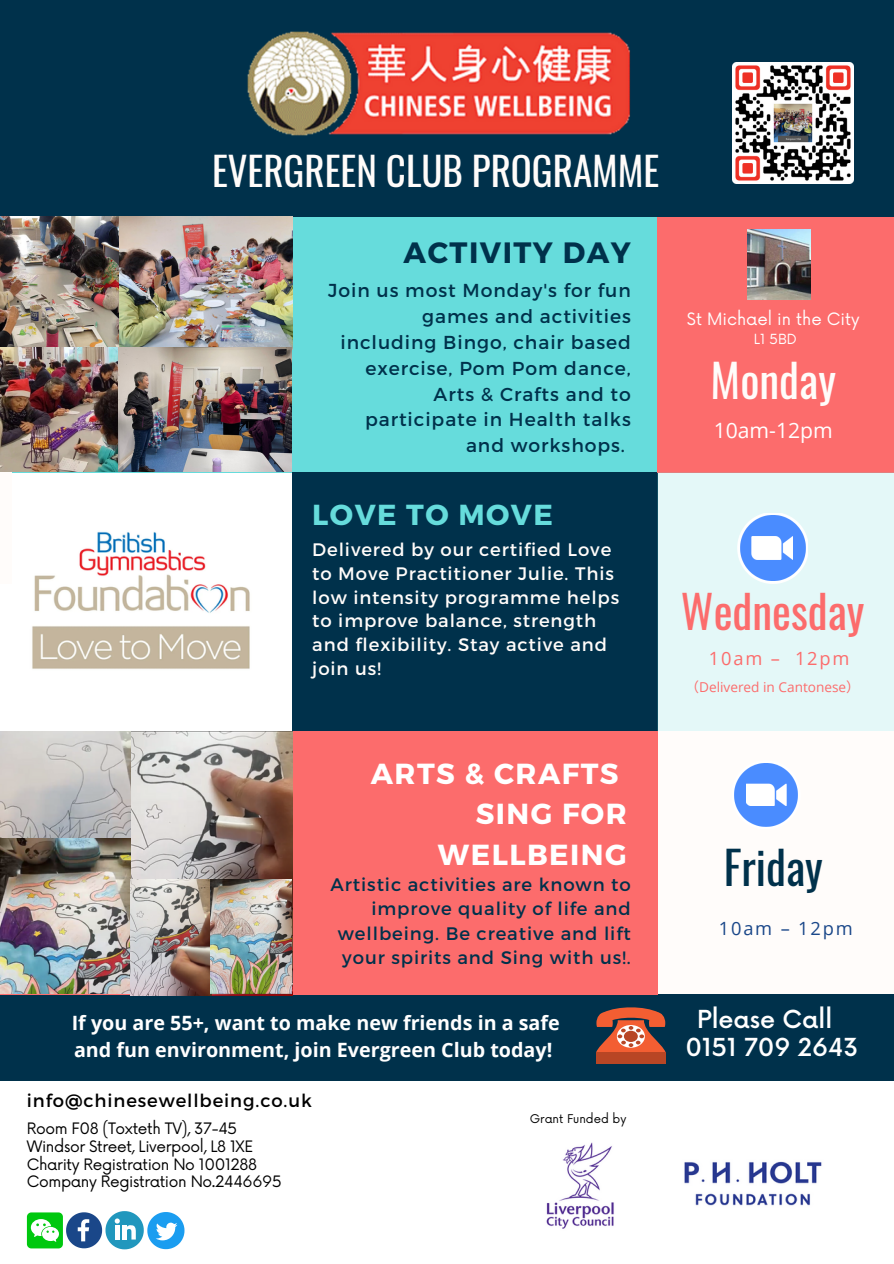
<style>
.page{position:relative;width:894px;height:1264px;background:#fff}
.page>*{position:absolute;margin:0;border:0;box-sizing:border-box;transform-origin:0 0}
.t1{font:45px "Oswald";color:#00314b}
.t2{font:45px "Oswald";color:#fffcfa}
.t3{font:44.85px "Oswald";color:#fc6c6c}
.t4{font:39px "Oswald";color:#fffcfa}
.t5{font:700 29.4px "Montserrat";letter-spacing:.05em;color:#00314b}
.t6{font:700 28.95px/40.5px "Montserrat";letter-spacing:.05em;color:#fff;text-align:right}
.t7{font:700 28.95px "Montserrat";letter-spacing:.05em;color:#66dcdc}
.t8{font:500 24.15px/28.2px "Now";color:#fff}
.t9{font:21.15px "Open Sans";color:#fff}
.t10{font:700 19.65px/27px "Open Sans";color:#fff}
.t11{font:18.75px "Montserrat";letter-spacing:.05em;color:#00314b}
.t12{font:18.3px "Open Sans";letter-spacing:.1em;color:#1a4789}
.t13{font:18.3px "Open Sans";letter-spacing:.1em;color:#fc6c6c}
.t14{font:18.15px/24.6px "Montserrat";letter-spacing:.05em;color:#00314b;text-align:right}
.t15{font:18px/23.9px "Montserrat";letter-spacing:.05em;color:#fffcfa}
.t16{font:18px "Montserrat";letter-spacing:.05em;color:#000}
.t17{font:16.65px "Now";color:#fff}
.t18{font:15.3px/18px "Now";letter-spacing:-.025em;color:#000}
.t19{font:13.65px "Open Sans";color:#fc6c6c}
.t20{font:13.65px "Now";color:#fff}
.t21{font:11.7px "Now";color:#000}
.s1{font-family:"Noto Sans CJ Ksc"}
</style>
<div class="page">
<div style="left:0;top:217px;width:657px;height:255px;background:#66dcdc"></div>
<div style="left:292px;top:472px;width:365px;height:260px;background:#00314b"></div>
<div style="left:0;top:992px;width:893px;height:89px;background:#00314b"></div>
<div style="left:0;top:731px;width:657px;height:263px;background:#fc6c6c"></div>
<div style="left:657px;top:210px;width:236px;height:262px;background:#fc6c6c"></div>
<div style="left:657px;top:472px;width:236px;height:258px;background:#e4f8f8"></div>
<div style="left:657px;top:731px;width:236px;height:262px;background:#fffcfa"></div>
<div style="left:731px;top:760px;width:69px;height:69px;background:#fff"></div>
<svg style="left:734px;top:763px;width:63px;height:63px;fill:#4a8cff"></svg>
<svg style="left:745px;top:783px;width:41px;height:23px"></svg>
<div style="left:0;top:0;width:893px;height:217px;background:#00314b"></div>
<img style="left:247px;top:31px;width:384px;height:105px">
<img style="left:32px;top:531px;width:218px;height:138px">
<img style="left:0;top:731px;width:131px;height:107px">
<div style="left:0;top:472px;width:11px;height:111px;background:#fffcfa"></div>
<svg style="left:737px;top:513px;width:71px;height:70px"></svg>
<svg style="left:740px;top:515px;width:65px;height:65px;fill:#4a8cff"></svg>
<div style="left:751px;top:536px;width:42px;height:23px;background:#fff"></div>
<div style="left:596px;top:1052px;width:69px;height:12px;background:#b84625"></div>
<svg style="left:596px;top:1007px;width:69px;height:45px"></svg>
<img style="left:118px;top:217px;width:174px;height:254px">
<img style="left:0;top:217px;width:118px;height:134px">
<img style="left:1px;top:348px;width:117px;height:123px">
<img style="left:0;top:838px;width:130px;height:155px">
<img style="left:732px;top:62px;width:121px;height:122px">
<img style="left:747px;top:229px;width:63px;height:70px">
<img style="left:684px;top:1161px;width:138px;height:45px">
<img style="left:131px;top:731px;width:161px;height:264px">
<img style="left:131px;top:879px;width:81px;height:116px">
<img style="left:210px;top:879px;width:81px;height:114px">
<svg style="left:27px;top:1211px;width:157px;height:38px"></svg>
<img style="left:546px;top:1142px;width:68px;height:87px">
<p class="t4" style="left:212px;top:141px;width:449px">EVERGREEN CLUB PROGRAMME</p>
<p class="t5" style="left:403px;top:233px;width:229px">ACTIVITY DAY</p>
<h4 class="t11" style="left:328px;top:278px;width:304px">Join us most Monday's for fun</h4>
<h4 class="t11" style="left:422px;top:304px;width:210px">games and activities</h4>
<h4 class="t11" style="left:340px;top:330px;width:292px">including Bingo, chair based</h4>
<h4 class="t11" style="left:365px;top:356px;width:267px">exercise, Pom Pom dance,</h4>
<h4 class="t11" style="left:433px;top:382px;width:199px">Arts &amp; Crafts and to</h4>
<h4 class="t11" style="left:365px;top:407px;width:267px">participate in Health talks</h4>
<h4 class="t11" style="left:466px;top:433px;width:160px">and workshops.</h4>
<p class="t7" style="left:312px;top:495px;width:242px">LOVE TO MOVE</p>
<p class="t15" style="left:312px;top:536px;width:308px">Delivered by our certified Love to Move Practitioner Julie. This low intensity programme helps to improve balance, strength and flexibility. Stay active and join us!</p>
<h1 class="t17" style="left:686px;top:309px;width:174px">St Michael in the City</h1>
<p class="t20" style="left:753px;top:331px;width:45px">L1 5BD</p>
<p class="t2" style="left:710px;top:345px;width:127px">Monday</p>
<p class="t9" style="left:713px;top:415px;width:121px">10am-12pm</p>
<p class="t3" style="left:680px;top:576px;width:185px">Wednesday</p>
<p class="t13" style="left:708px;top:646px;width:142px">10am – 12pm</p>
<p class="t19" style="left:685px;top:677px;width:176px"><span class="s1">（</span>Delivered in Cantonese<span class="s1">）</span></p>
<p class="t6" style="left:371px;top:751px;width:257px">ARTS &amp; CRAFTS<br>SING FOR<br>WELLBEING</p>
<p class="t14" style="left:330px;top:871px;width:301px">Artistic activities are known to improve quality of life and wellbeing. Be creative and lift your spirits and Sing with us!.</p>
<p class="t10" style="left:72px;top:1008px;width:489px">If you are 55+, want to make new friends in a safe and fun environment, join Evergreen Club today!</p>
<h5 class="t16" style="left:27px;top:1088px;width:286px">info@chinesewellbeing.co.uk</h5>
<p class="t18" style="left:27px;top:1119px;width:228px">Room F08 (Toxteth TV), 37-45<br>Windsor Street, Liverpool, L8 1XE</p>
<p class="t18" style="left:27px;top:1155px;width:232px">Charity Registration No 1001288</p>
<p class="t18" style="left:27px;top:1173px;width:256px">Company Registration No.2446695</p>
<p class="t21" style="left:529px;top:1112px;width:98px">Grant Funded by</p>
<h1 class="t1" style="left:723px;top:831px;width:101px">Friday</h1>
<p class="t12" style="left:718px;top:915px;width:135px">10am – 12pm</p>
<p class="t8" style="left:685px;top:1006px;width:174px;text-indent:12px">Please Call<br>0151 709 2643</p>
</div>
